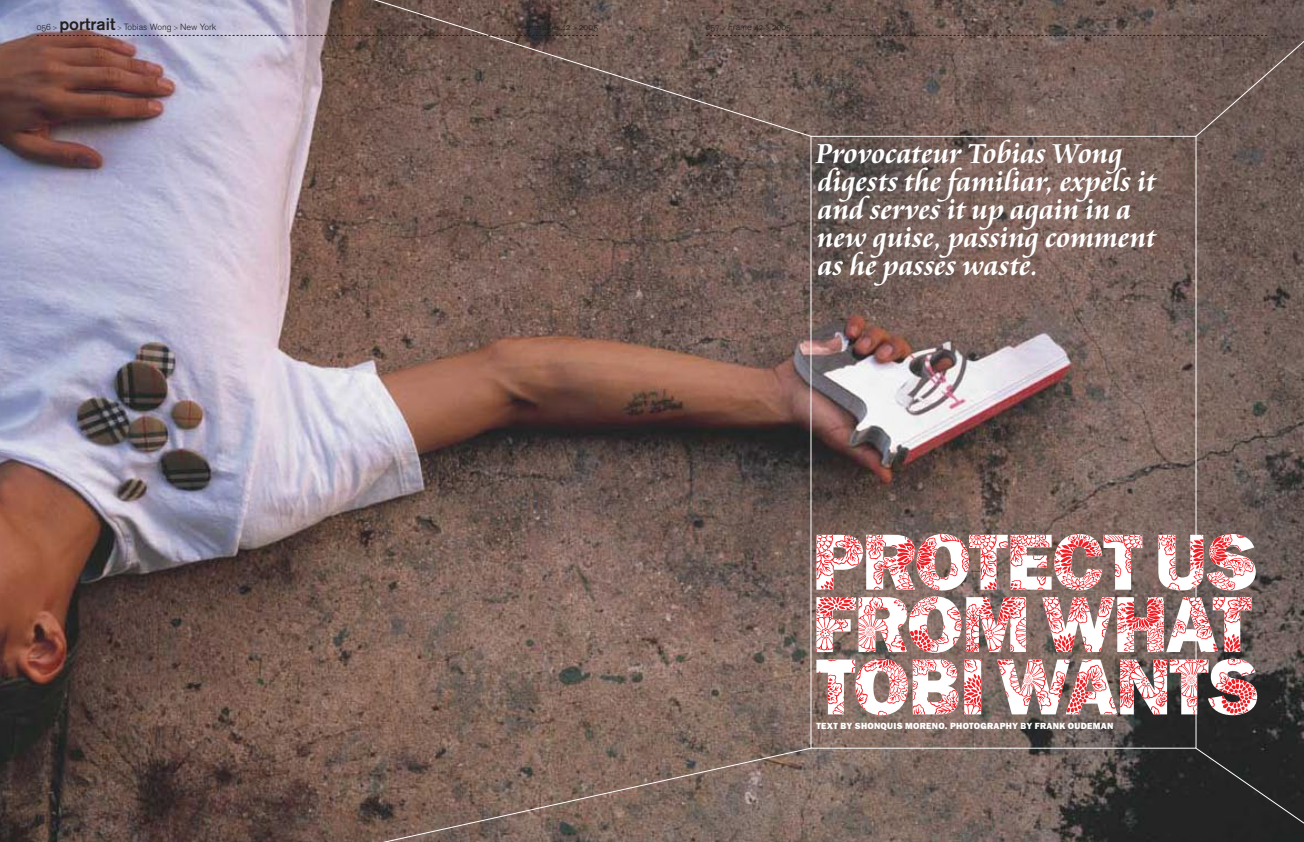
<style>
.page{position:relative;width:1304px;height:842px;background:#fff}
.page>*{position:absolute;margin:0;border:0;box-sizing:border-box;transform-origin:0 0}
._2_intro{font:700 30px/28px "Cataneo BT";letter-spacing:-.005em;color:#fff}
.t1{font:500 17px "Akzidenz Grotesk BE";color:#231f20}
.t2{font:9px "Akzidenz Grotesk BE Light Os F";color:#231f20}
._3_author{font:800 9px "Franklin Gothic";letter-spacing:.035em;color:#fff}
.s1{font-size:5.4px}
</style>
<div class="page">
<img style="left:0;top:0;width:1304px;height:842px">
<svg style="left:348px;top:0;width:464px;height:137px;background:#6d5850"></svg>
<div style="left:1195px;top:748px;width:109px;height:81px;background:#242424"></div>
<svg style="left:348px;top:748px;width:464px;height:94px;background:#7d675d"></svg>
<svg style="left:37px;top:35px;width:561px;height:1px"></svg>
<svg style="left:706px;top:34px;width:598px;height:103px;background:#705d57"></svg>
<img style="left:816px;top:534px;width:326px;height:56px">
<img style="left:1158px;top:534px;width:98px;height:56px">
<img style="left:816px;top:596px;width:210px;height:57px">
<img style="left:1042px;top:597px;width:210px;height:55px">
<img style="left:816px;top:659px;width:165px;height:56px">
<img style="left:997px;top:659px;width:260px;height:56px">
<p class="t2" style="left:37px;top:22px;width:22px">056 <span class="s1">&gt;</span></p>
<p class="t1" style="left:59px;top:13px;width:57px">portrait</p>
<p class="t2" style="left:118px;top:22px;width:100px"><span class="s1">&gt;</span> Tobias Wong <span class="s1">&gt;</span> New York</p>
<p class="t2" style="left:534px;top:22px;width:66px">Frame 42 <span class="s1">&gt;</span> 2005</p>
<p class="t2" style="left:706px;top:22px;width:86px">057 <span class="s1">&gt;</span> Frame 42 <span class="s1">&gt;</span> 2005</p>
<p class="_2_intro" style="left:816px;top:141px;width:342px">Provocateur Tobias Wong digests the familiar, expels it and serves it up again in a new guise, passing comment as he passes waste.</p>
<p class="_3_author" style="left:816px;top:720px;width:298px">TEXT BY SHONQUIS MORENO. PHOTOGRAPHY BY FRANK OUDEMAN</p>
</div>
